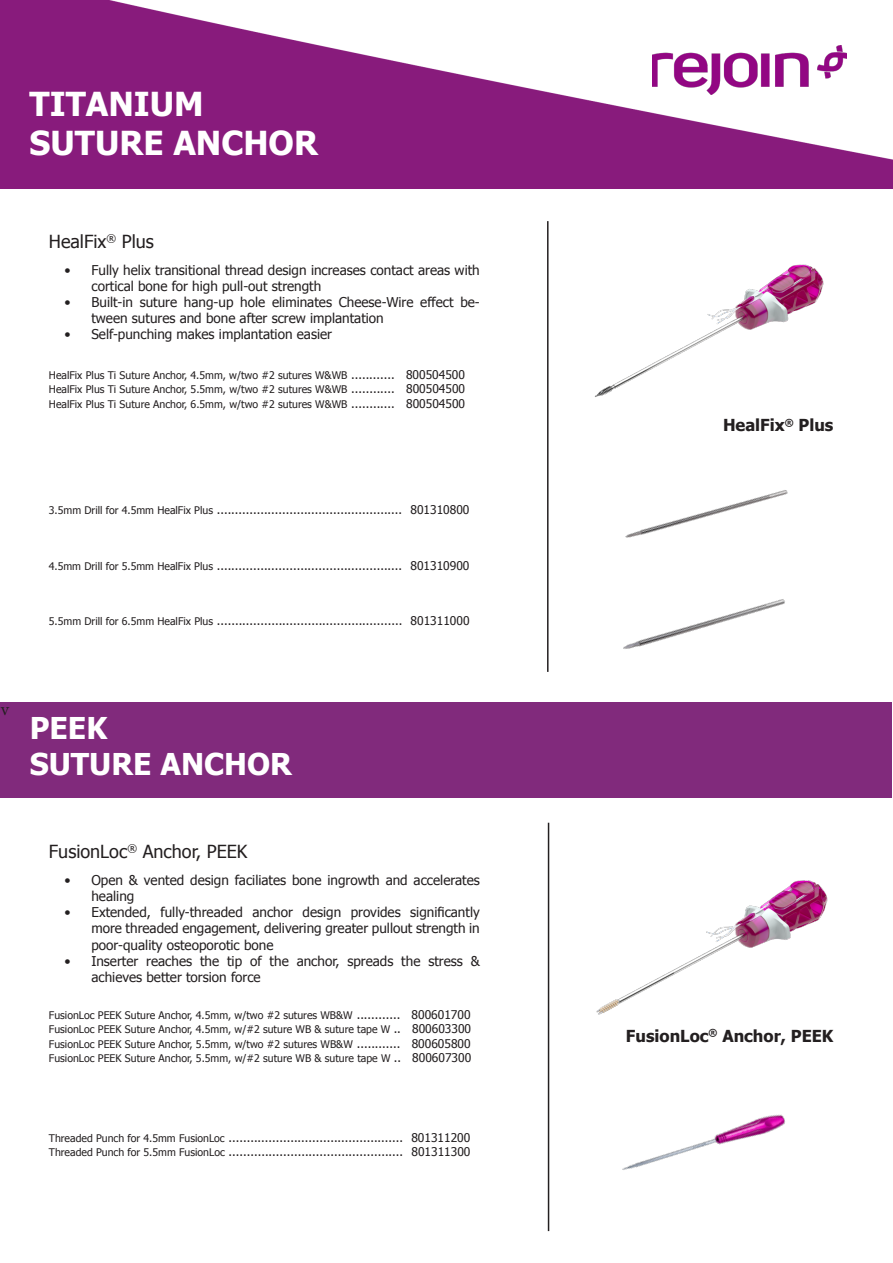
<style>
.page{position:relative;width:893px;height:1263px;background:#fff}
.page>*{position:absolute;margin:0;border:0;box-sizing:border-box;transform-origin:0 0}
.t1{font:700 33px "Tahoma";color:#fff}
.t2{font:700 30px "Tahoma";color:#fff}
.t3{font:18px "Tahoma";color:#231f20}
.t4{font:18px "Minion Pro";color:#231f20}
.t5{font:700 16.5px "Tahoma";color:#231f20}
.t6{font:13.5px/16.2px "Tahoma";color:#231f20}
.t7{font:12px "Tahoma";color:#231f20}
.t8{font:10.5px "Tahoma";color:#231f20}
.s1{font-size:12px}
.s2{font-size:10.5px}
</style>
<div class="page">
<img style="left:594px;top:264px;width:230px;height:133px">
<hr style="left:547px;top:221px;width:2px;height:451px;background:#231f20">
<img style="left:0;top:0;width:893px;height:189px">
<img style="left:652px;top:45px;width:195px;height:49px">
<img style="left:625px;top:490px;width:163px;height:48px">
<img style="left:623px;top:599px;width:162px;height:50px">
<div style="left:1px;top:702px;width:891px;height:95px;background:#812a7c"></div>
<img style="left:596px;top:880px;width:232px;height:135px">
<img style="left:622px;top:1114px;width:163px;height:56px">
<hr style="left:548px;top:823px;width:1px;height:408px;background:#231f20">
<p class="t1" style="left:30px;top:80px;width:176px">TITANIUM</p>
<p class="t1" style="left:30px;top:120px;width:290px">SUTURE ANCHOR</p>
<p class="t3" style="left:49px;top:229px;width:107px">HealFix<sup>®</sup> Plus</p>
<p class="t6" style="left:91px;top:261px;width:390px;text-indent:-27px">• Fully helix transitional thread design increases contact areas with cortical bone for high pull-out strength</p>
<p class="t6" style="left:91px;top:293px;width:390px;text-indent:-27px">• Built-in suture hang-up hole eliminates Cheese-Wire effect be&shy;tween sutures and bone after screw implantation</p>
<p class="t6" style="left:64px;top:326px;width:269px">• Self-punching makes implantation easier</p>
<p class="t8" style="left:49px;top:368px;width:418px">HealFix Plus Ti Suture Anchor, 4.5mm, w/two #2 sutures W&amp;WB <span class="s1">............ 800504500</span></p>
<p class="t8" style="left:49px;top:382px;width:418px">HealFix Plus Ti Suture Anchor, 5.5mm, w/two #2 sutures W&amp;WB <span class="s1">............ 800504500</span></p>
<p class="t8" style="left:49px;top:397px;width:418px">HealFix Plus Ti Suture Anchor, 6.5mm, w/two #2 sutures W&amp;WB <span class="s1">............ 800504500</span></p>
<p class="t7" style="left:49px;top:502px;width:422px"><span class="s2">3.5mm Drill for 4.5mm HealFix Plus</span> ................................................... 801310800</p>
<p class="t7" style="left:49px;top:557px;width:422px"><span class="s2">4.5mm Drill for 5.5mm HealFix Plus</span> ................................................... 801310900</p>
<p class="t7" style="left:49px;top:613px;width:422px"><span class="s2">5.5mm Drill for 6.5mm HealFix Plus</span> ................................................... 801311000</p>
<p class="t4" style="left:1px;top:698px;width:10px">v</p>
<p class="t2" style="left:30px;top:707px;width:79px">PEEK</p>
<p class="t2" style="left:30px;top:743px;width:264px">SUTURE ANCHOR</p>
<p class="t3" style="left:49px;top:839px;width:200px">FusionLoc<sup>®</sup> Anchor, PEEK</p>
<p class="t6" style="left:91px;top:871px;width:390px;text-indent:-27px">• Open &amp; vented design faciliates bone ingrowth and accelerates healing</p>
<p class="t6" style="left:91px;top:903px;width:390px;text-align:justify;text-indent:-27px">• Extended, fully-threaded anchor design provides significantly more threaded engagement, delivering greater pullout strength in poor-quality osteoporotic bone</p>
<p class="t6" style="left:91px;top:952px;width:390px;text-indent:-27px">• Inserter reaches the tip of the anchor, spreads the stress &amp; achieves better torsion force</p>
<p class="t8" style="left:49px;top:1008px;width:423px">FusionLoc PEEK Suture Anchor, 4.5mm, w/two #2 sutures WB&amp;W <span class="s1">............ 800601700</span></p>
<p class="t8" style="left:49px;top:1022px;width:424px">FusionLoc PEEK Suture Anchor, 4.5mm, w/#2 suture WB &amp; suture tape W <span class="s1">.. 800603300</span></p>
<p class="t8" style="left:49px;top:1037px;width:423px">FusionLoc PEEK Suture Anchor, 5.5mm, w/two #2 sutures WB&amp;W <span class="s1">............ 800605800</span></p>
<p class="t8" style="left:49px;top:1051px;width:424px">FusionLoc PEEK Suture Anchor, 5.5mm, w/#2 suture WB &amp; suture tape W <span class="s1">.. 800607300</span></p>
<p class="t7" style="left:49px;top:1129px;width:423px"><span class="s2">Threaded Punch for 4.5mm FusionLoc</span> ................................................ 801311200</p>
<p class="t7" style="left:49px;top:1143px;width:423px"><span class="s2">Threaded Punch for 5.5mm FusionLoc</span> ................................................ 801311300</p>
<p class="t5" style="left:723px;top:414px;width:112px">HealFix<sup>®</sup> Plus</p>
<p class="t5" style="left:626px;top:1024px;width:209px">FusionLoc<sup>®</sup> Anchor, PEEK</p>
</div>
